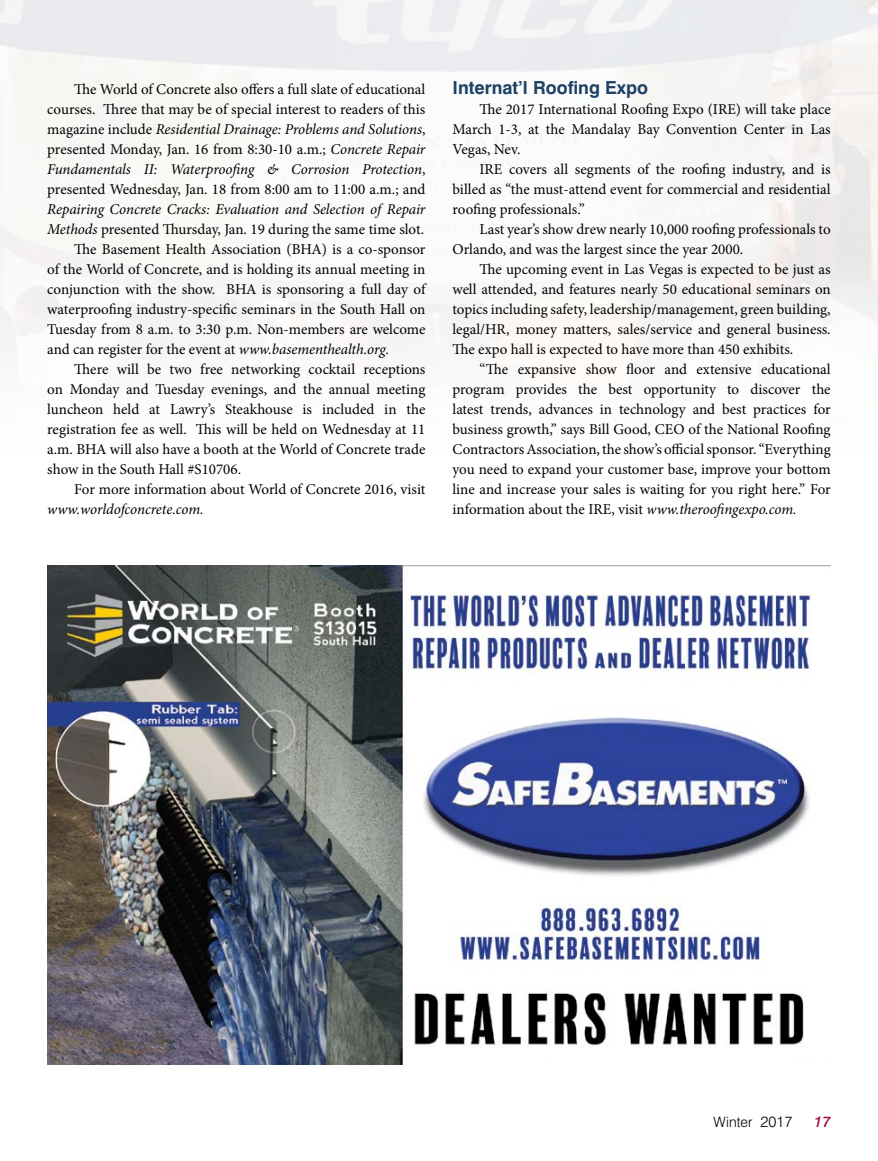
<style>
.page{position:relative;width:878px;height:1161px;background:#fff}
.page>*{position:absolute;margin:0;border:0;box-sizing:border-box;transform-origin:0 0}
.t1{font:700 18px "Swiss 721 BT";color:#1e4164}
.t2{font:15px/20px "Minion Pro";letter-spacing:-.005em;color:#000;text-align:justify}
.t3{font:italic 15px "Minion Pro";letter-spacing:-.005em;color:#000}
.t4{font:italic 500 15px "Swiss 721 BT";color:#a40c35}
.t5{font:300 14.25px "Swiss 721 BT";color:#000}
.s1{font-style:italic}
.s2{font-size:15px}
</style>
<div class="page">
<img style="left:47px;top:566px;width:783px;height:499px">
<p class="t2" style="left:47px;top:79px;width:380px;text-indent:27px">The World of Concrete also offers a full slate of educational courses. Three that may be of special interest to readers of this magazine include <span class="s1">Residential Drainage: Problems and Solutions</span>, presented Monday, Jan. 16 from 8:30-10 a.m.; <span class="s1">Concrete Repair Fundamentals II: Waterproofing &amp; Corrosion Protection</span>, presented Wednesday, Jan. 18 from 8:00 am to 11:00 a.m.; and</p>
<p class="t3" style="left:47px;top:199px;width:379px">Repairing Concrete Cracks: Evaluation and Selection of Repair</p>
<p class="t2" style="left:47px;top:219px;width:378px"><span class="s1">Methods</span> presented Thursday, Jan. 19 during the same time slot.</p>
<p class="t2" style="left:74px;top:239px;width:353px">The Basement Health Association (BHA) is a co-sponsor</p>
<p class="t2" style="left:47px;top:259px;width:379px">of the World of Concrete, and is holding its annual meeting in</p>
<p class="t2" style="left:47px;top:279px;width:380px">conjunction with the show. BHA is sponsoring a full day of</p>
<p class="t2" style="left:47px;top:299px;width:380px">waterproofing industry-specific seminars in the South Hall on</p>
<p class="t2" style="left:47px;top:319px;width:380px">Tuesday from 8 a.m. to 3:30 p.m. Non-members are welcome</p>
<p class="t2" style="left:47px;top:339px;width:343px">and can register for the event at <span class="s1">www.basementhealth.org.</span></p>
<p class="t2" style="left:74px;top:359px;width:352px">There will be two free networking cocktail receptions</p>
<p class="t2" style="left:47px;top:379px;width:379px">on Monday and Tuesday evenings, and the annual meeting</p>
<p class="t2" style="left:47px;top:399px;width:380px">luncheon held at Lawry’s Steakhouse is included in the</p>
<p class="t2" style="left:47px;top:419px;width:379px">registration fee as well. This will be held on Wednesday at 11</p>
<p class="t2" style="left:47px;top:439px;width:379px">a.m. BHA will also have a booth at the World of Concrete trade</p>
<p class="t2" style="left:47px;top:459px;width:195px">show in the South Hall #S10706.</p>
<p class="t2" style="left:74px;top:479px;width:353px">For more information about World of Concrete 2016, visit</p>
<p class="t3" style="left:47px;top:499px;width:158px">www.worldofconcrete.com.</p>
<p class="t1" style="left:452px;top:77px;width:197px">Internat’l Roofing Expo</p>
<p class="t2" style="left:452px;top:99px;width:380px;text-indent:27px">The 2017 International Roofing Expo (IRE) will take place March 1-3, at the Mandalay Bay Convention Center in Las Vegas, Nev.</p>
<p class="t2" style="left:452px;top:159px;width:380px;text-indent:27px">IRE covers all segments of the roofing industry, and is billed as “the must-attend event for commercial and residential roofing professionals.”</p>
<p class="t2" style="left:452px;top:219px;width:379px;text-indent:27px">Last year’s show drew nearly 10,000 roofing professionals to<br>Orlando, and was the largest since the year 2000.</p>
<p class="t2" style="left:452px;top:259px;width:380px;text-indent:27px">The upcoming event in Las Vegas is expected to be just as well attended, and features nearly 50 educational seminars on topics including safety, leadership/management, green building, legal/HR, money matters, sales/service and general business.<br>The expo hall is expected to have more than 450 exhibits.</p>
<p class="t2" style="left:452px;top:359px;width:380px;text-indent:27px">“The expansive show floor and extensive educational program provides the best opportunity to discover the latest trends, advances in technology and best practices for business growth,” says Bill Good, CEO of the National Roofing Contractors Association, the show’s official sponsor. “Everything you need to expand your customer base, improve your bottom line and increase your sales is waiting for you right here.” For information about the IRE, visit <span class="s1">www.theroofingexpo.com.</span></p>
<p class="t5" style="left:713px;top:1113px;width:80px">Winter <span class="s2">2017</span></p>
<p class="t4" style="left:814px;top:1112px;width:18px">17</p>
</div>
